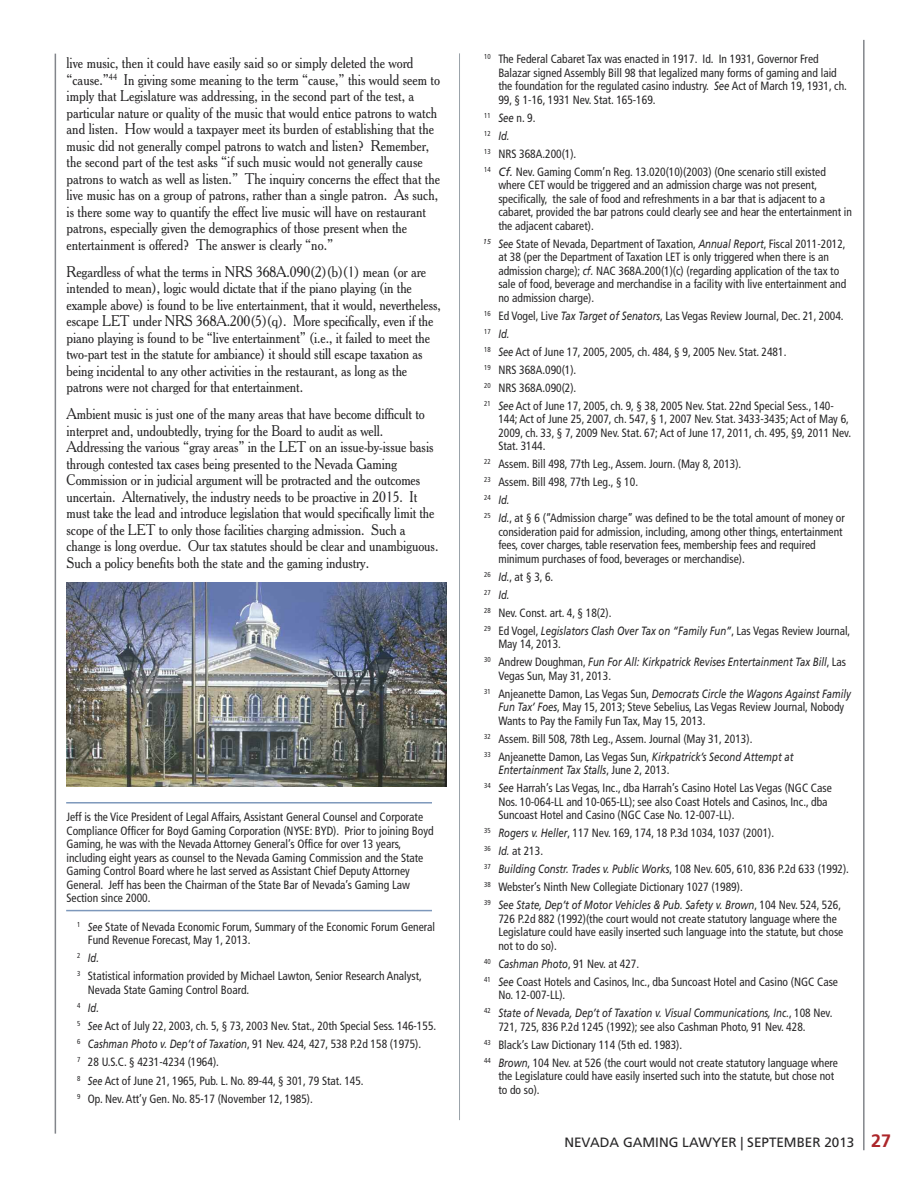
<style>
.page{position:relative;width:918px;height:1188px;background:#fff}
.page>*{position:absolute;margin:0;border:0;box-sizing:border-box;transform-origin:0 0}
.t1{font:15px/16.5px "Cheltenham BT";letter-spacing:-.005em;color:#272627;scale:.9 1}
.t2{font:13.5px "Frutiger";color:#272627}
.t3{font:condensed 12px/18px "Frutiger";color:#272627;scale:.96 1}
.t4{font:italic 12px/18px "Frutiger";color:#272627;scale:.8 1}
.s1{font-style:italic;font-stretch:normal;font-size:11.7px}
.s2{font-style:italic;font-stretch:normal}
.s3{font-style:normal;font-stretch:condensed}
.s4{font-weight:700;font-size:18px;color:#ac262a}
</style>
<div class="page">
<hr style="left:863px;top:40px;width:2px;height:1110px;background:#82858b">
<hr style="left:55px;top:54px;width:1px;height:1080px;background:#82858b">
<hr style="left:459px;top:53px;width:1px;height:1067px;background:#9aa2a9">
<hr style="left:66px;top:802px;width:366px;height:2px;background:#7d98bb">
<hr style="left:66px;top:910px;width:366px;height:1px;background:#7d98bb">
<img style="left:67px;top:583px;width:380px;height:204px">
<p class="t1" style="left:67px;top:55px;width:417px">live music, then it could have easily said so or simply deleted the word “cause.”<sup>44</sup> In giving some meaning to the term “cause,” this would seem to imply that Legislature was addressing, in the second part of the test, a particular nature or quality of the music that would entice patrons to watch and listen. How would a taxpayer meet its burden of establishing that the music did not generally compel patrons to watch and listen? Remember, the second part of the test asks “if such music would not generally cause patrons to watch as well as listen.” The inquiry concerns the effect that the live music has on a group of patrons, rather than a single patron. As such, is there some way to quantify the effect live music will have on restaurant patrons, especially given the demographics of those present when the entertainment is offered? The answer is clearly “no.”</p>
<p class="t1" style="left:67px;top:264px;width:418px">Regardless of what the terms in NRS 368A.090(2)(b)(1) mean (or are intended to mean), logic would dictate that if the piano playing (in the example above) is found to be live entertainment, that it would, nevertheless, escape LET under NRS 368A.200(5)(q). More specifically, even if the piano playing is found to be “live entertainment” (i.e., it failed to meet the two-part test in the statute for ambiance) it should still escape taxation as being incidental to any other activities in the restaurant, as long as the patrons were not charged for that entertainment.</p>
<p class="t1" style="left:67px;top:406px;width:415px">Ambient music is just one of the many areas that have become difficult to interpret and, undoubtedly, trying for the Board to audit as well.<br>Addressing the various “gray areas” in the LET on an issue-by-issue basis through contested tax cases being presented to the Nevada Gaming Commission or in judicial argument will be protracted and the outcomes uncertain. Alternatively, the industry needs to be proactive in 2015. It must take the lead and introduce legislation that would specifically limit the scope of the LET to only those facilities charging admission. Such a change is long overdue. Our tax statutes should be clear and unambiguous.<br>Such a policy benefits both the state and the gaming industry.</p>
<p class="t3" style="left:67px;top:811px;width:384px;line-height:13.5px">Jeff is the Vice President of Legal Affairs, Assistant General Counsel and Corporate Compliance Officer for Boyd Gaming Corporation (NYSE: BYD). Prior to joining Boyd Gaming, he was with the Nevada Attorney General’s Office for over 13 years, including eight years as counsel to the Nevada Gaming Commission and the State Gaming Control Board where he last served as Assistant Chief Deputy Attorney General. Jeff has been the Chairman of the State Bar of Nevada’s Gaming Law Section since 2000.</p>
<p class="t3" style="left:88px;top:921px;width:363px;line-height:13.5px;text-indent:-11px"><sup>1</sup> <span class="s1">See</span> State of Nevada Economic Forum, Summary of the Economic Forum General<br>Fund Revenue Forecast, May 1, 2013.</p>
<p class="t3" style="left:77px;top:950px;width:361px"><sup>2</sup> <span class="s2">Id.<br></span><sup>3</sup> Statistical information provided by Michael Lawton, Senior Research Analyst,</p>
<p class="t3" style="left:77px;top:982px;width:376px;text-indent:11px">Nevada State Gaming Control Board.<br><sup>4</sup> <span class="s2">Id.<br></span><sup>5</sup> <span class="s1">See</span> Act of July 22, 2003, ch. 5, § 73, 2003 Nev. Stat., 20th Special Sess. 146-155.<br><sup>6</sup> <span class="s2">Cashman Photo v. Dep’t of Taxation</span>, 91 Nev. 424, 427, 538 P.2d 158 (1975).<br><sup>7</sup> 28 U.S.C. § 4231-4234 (1964).</p>
<p class="t3" style="left:77px;top:1073px;width:300px"><sup>8</sup> <span class="s1">See</span> Act of June 21, 1965, Pub. L. No. 89-44, § 301, 79 Stat. 145.<br><sup>9</sup> Op. Nev. Att’y Gen. No. 85-17 (November 12, 1985).</p>
<p class="t3" style="left:498px;top:53px;width:365px;line-height:13.5px;text-indent:-14px"><sup>10</sup> The Federal Cabaret Tax was enacted in 1917. Id. In 1931, Governor Fred Balazar signed Assembly Bill 98 that legalized many forms of gaming and laid the foundation for the regulated casino industry. <span class="s2">See</span> Act of March 19, 1931, ch.<br>99, § 1-16, 1931 Nev. Stat. 165-169.</p>
<p class="t3" style="left:484px;top:109px;width:357px"><sup>11</sup> <span class="s2">See</span> n. 9.<br><sup>12</sup> <span class="s2">Id.<br></span><sup>13</sup> NRS 368A.200(1).<br><sup>14</sup> <span class="s2">Cf.</span> Nev. Gaming Comm’n Reg. 13.020(10)(2003) (One scenario still existed</p>
<p class="t3" style="left:498px;top:179px;width:370px;line-height:13.5px">where CET would be triggered and an admission charge was not present, specifically, the sale of food and refreshments in a bar that is adjacent to a cabaret, provided the bar patrons could clearly see and hear the entertainment in the adjacent cabaret).</p>
<p class="t3" style="left:498px;top:238px;width:364px;line-height:13.5px;text-indent:-15px"><sup>15</sup> <span class="s2">See</span> State of Nevada, Department of Taxation, <span class="s2">Annual Report</span>, Fiscal 2011-2012, at 38 (per the Department of Taxation LET is only triggered when there is an admission charge); <span class="s2">cf.</span> NAC 368A.200(1)(c) (regarding application of the tax to sale of food, beverage and merchandise in a facility with live entertainment and no admission charge).</p>
<p class="t3" style="left:484px;top:307px;width:376px"><sup>16</sup> Ed Vogel, Live <span class="s2">Tax Target of Senators</span>, Las Vegas Review Journal, Dec. 21, 2004.<br><sup>17</sup> <span class="s2">Id.<br></span><sup>18</sup> <span class="s2">See</span> Act of June 17, 2005, 2005, ch. 484, § 9, 2005 Nev. Stat. 2481.<br><sup>19</sup> NRS 368A.090(1).<br><sup>20</sup> NRS 368A.090(2).<br><sup>21</sup> <span class="s2">See</span> Act of June 17, 2005, ch. 9, § 38, 2005 Nev. Stat. 22nd Special Sess., 140-</p>
<p class="t3" style="left:498px;top:413px;width:369px;line-height:13.5px">144; Act of June 25, 2007, ch. 547, § 1, 2007 Nev. Stat. 3433-3435; Act of May 6,<br>2009, ch. 33, § 7, 2009 Nev. Stat. 67; Act of June 17, 2011, ch. 495, §9, 2011 Nev.<br>Stat. 3144.</p>
<p class="t3" style="left:484px;top:456px;width:377px"><sup>22</sup> Assem. Bill 498, 77th Leg., Assem. Journ. (May 8, 2013).<br><sup>23</sup> Assem. Bill 498, 77th Leg., § 10.<br><sup>24</sup> <span class="s2">Id.<br></span><sup>25</sup> <span class="s2">Id.</span>, at § 6 (“Admission charge” was defined to be the total amount of money or</p>
<p class="t3" style="left:498px;top:526px;width:360px;line-height:13.5px">consideration paid for admission, including, among other things, entertainment fees, cover charges, table reservation fees, membership fees and required minimum purchases of food, beverages or merchandise).</p>
<p class="t3" style="left:484px;top:568px;width:383px"><sup>26</sup> <span class="s2">Id.</span>, at § 3, 6.<br><sup>27</sup> <span class="s2">Id.<br></span><sup>28</sup> Nev. Const. art. 4, § 18(2).<br><sup>29</sup> Ed Vogel, <span class="s2">Legislators Clash Over Tax on “Family Fun”</span>, Las Vegas Review Journal,</p>
<p class="t4" style="left:484px;top:636px;width:454px;text-indent:14px"><span class="s3">May 14, 2013.<br></span><sup>30</sup> <span class="s3">Andrew Doughman,</span> Fun For All: Kirkpatrick Revises Entertainment Tax Bill<span class="s3">, Las</span></p>
<p class="t3" style="left:484px;top:667px;width:383px;text-indent:14px">Vegas Sun, May 31, 2013.<br><sup>31</sup> Anjeanette Damon, Las Vegas Sun, <span class="s2">Democrats Circle the Wagons Against Family</span></p>
<p class="t3" style="left:498px;top:701px;width:362px;line-height:13.5px"><span class="s2">Fun Tax’ Foes</span>, May 15, 2013; Steve Sebelius, Las Vegas Review Journal, Nobody<br>Wants to Pay the Family Fun Tax, May 15, 2013.</p>
<p class="t3" style="left:484px;top:730px;width:324px"><sup>32</sup> Assem. Bill 508, 78th Leg., Assem. Journal (May 31, 2013).<br><sup>33</sup> Anjeanette Damon, Las Vegas Sun, <span class="s2">Kirkpatrick’s Second Attempt at</span></p>
<p class="t3" style="left:484px;top:762px;width:364px;text-indent:14px"><span class="s2">Entertainment Tax Stalls</span>, June 2, 2013.<br><sup>34</sup> <span class="s2">See</span> Harrah’s Las Vegas, Inc., dba Harrah’s Casino Hotel Las Vegas (NGC Case</p>
<p class="t3" style="left:498px;top:796px;width:345px;line-height:13.5px">Nos. 10-064-LL and 10-065-LL); see also Coast Hotels and Casinos, Inc., dba<br>Suncoast Hotel and Casino (NGC Case No. 12-007-LL).</p>
<p class="t3" style="left:484px;top:825px;width:382px"><sup>35</sup> <span class="s2">Rogers v. Heller</span>, 117 Nev. 169, 174, 18 P.3d 1034, 1037 (2001).<br><sup>36</sup> <span class="s2">Id.</span> at 213.<br><sup>37</sup> <span class="s2">Building Constr. Trades v. Public Works</span>, 108 Nev. 605, 610, 836 P.2d 633 (1992).<br><sup>38</sup> Webster’s Ninth New Collegiate Dictionary 1027 (1989).<br><sup>39</sup> <span class="s2">See State, Dep’t of Motor Vehicles &amp; Pub. Safety v. Brown</span>, 104 Nev. 524, 526,</p>
<p class="t3" style="left:498px;top:913px;width:361px;line-height:13.5px">726 P.2d 882 (1992)(the court would not create statutory language where the<br>Legislature could have easily inserted such language into the statute, but chose not to do so).</p>
<p class="t3" style="left:484px;top:955px;width:370px"><sup>40</sup> <span class="s2">Cashman Photo</span>, 91 Nev. at 427.<br><sup>41</sup> <span class="s2">See</span> Coast Hotels and Casinos, Inc., dba Suncoast Hotel and Casino (NGC Case</p>
<p class="t4" style="left:484px;top:987px;width:437px;text-indent:14px"><span class="s3">No. 12-007-LL).<br></span><sup>42</sup> State of Nevada, Dep’t of Taxation v. Visual Communications, Inc.<span class="s3">, 108 Nev.</span></p>
<p class="t3" style="left:484px;top:1018px;width:370px;text-indent:14px">721, 725, 836 P.2d 1245 (1992); see also Cashman Photo, 91 Nev. 428.<br><sup>43</sup> Black’s Law Dictionary 114 (5th ed. 1983).<br><sup>44</sup> <span class="s2">Brown</span>, 104 Nev. at 526 (the court would not create statutory language where</p>
<p class="t3" style="left:498px;top:1070px;width:351px;line-height:13.5px">the Legislature could have easily inserted such into the statute, but chose not to do so).</p>
<p class="t2" style="left:564px;top:1137px;width:328px">NEVADA GAMING LAWYER | SEPTEMBER 2013 <span class="s4">27</span></p>
</div>
